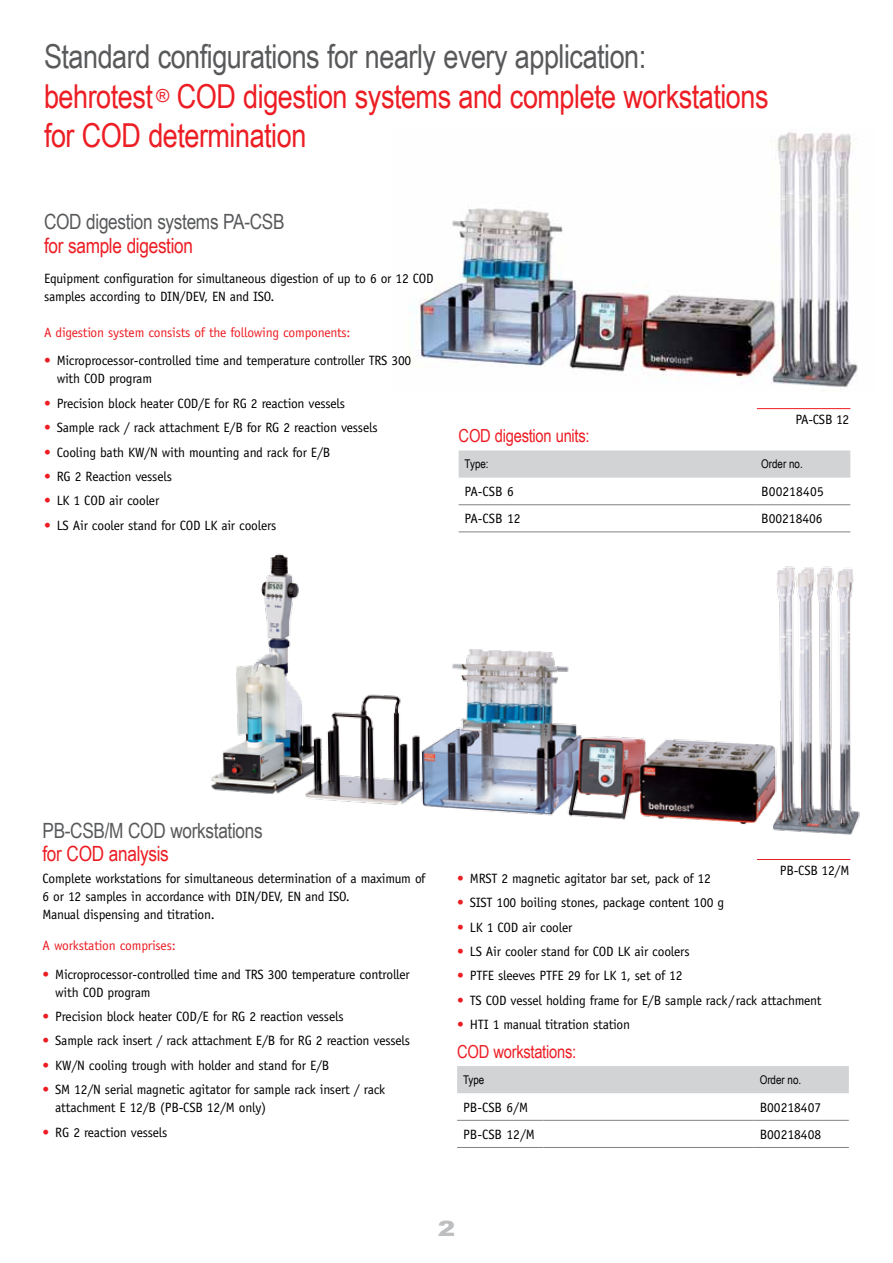
<style>
.page{position:relative;width:893px;height:1263px;background:#fff}
.page>*{position:absolute;margin:0;border:0;box-sizing:border-box;transform-origin:0 0}
.t1{font:33px/39.6px "Arial Narrow";letter-spacing:-.015em;color:#ed1d24}
.t2{font:21px "Arial Narrow";letter-spacing:-.015em;color:#58595b}
.t3{font:21px "Arial Narrow";letter-spacing:-.015em;color:#ed1d24}
.t4{font:900 21px "Arial";color:#bcbec0;scale:1.25 1}
.t5{font:18px "Arial Narrow";letter-spacing:-.015em;color:#ed1d24}
.t6{font:13.5px/18px "Officina Sans";letter-spacing:-.015em;color:#000}
.t7{font:13.5px "Officina Sans";letter-spacing:-.015em;color:#ed1d24}
.t8{font:13.5px "Officina Sans";letter-spacing:.01em;color:#000}
.t9{font:12px "Arial Narrow";color:#000}
.s1{color:#58595b}
.s2{color:#ed1d24}
</style>
<div class="page">
<img style="left:409px;top:132px;width:449px;height:259px">
<hr style="left:757px;top:408px;width:93px;height:1px;background:#ed1d24">
<svg style="left:459px;top:450px;width:391px;height:28px;background:#d2d4d5"></svg>
<hr style="left:459px;top:504px;width:86px;height:1px;background:#808285">
<hr style="left:545px;top:504px;width:210px;height:1px;background:#808285">
<hr style="left:755px;top:504px;width:95px;height:1px;background:#808285">
<img style="left:211px;top:531px;width:649px;height:329px">
<div style="left:457px;top:1066px;width:392px;height:27px;background:#d1d3d4"></div>
<hr style="left:457px;top:1120px;width:86px;height:1px;background:#808285">
<hr style="left:543px;top:1120px;width:211px;height:1px;background:#808285">
<hr style="left:754px;top:1120px;width:95px;height:1px;background:#808285">
<hr style="left:457px;top:1147px;width:86px;height:1px;background:#808285">
<hr style="left:543px;top:1147px;width:211px;height:1px;background:#808285">
<hr style="left:754px;top:1147px;width:95px;height:1px;background:#808285">
<hr style="left:757px;top:859px;width:93px;height:1px;background:#ed1d24">
<h1 class="t1" style="left:44px;top:35px;width:726px"><span class="s1">Standard configurations for nearly every application:<br></span>behrotest <sup>®</sup> COD digestion systems and complete workstations for COD determination</h1>
<h2 class="t2" style="left:44px;top:207px;width:242px">COD digestion systems PA-CSB</h2>
<h2 class="t3" style="left:44px;top:230px;width:151px">for sample digestion</h2>
<p class="t6" style="left:44px;top:269px;width:391px">Equipment configuration for simultaneous digestion of up to 6 or 12 COD samples according to DIN/DEV, EN and ISO.</p>
<p class="t7" style="left:44px;top:324px;width:308px">A digestion system consists of the following components:</p>
<p class="t6" style="left:57px;top:352px;width:356px;text-indent:-13px"><span class="s2">•</span> Microprocessor-controlled time and temperature controller TRS 300 with COD program</p>
<p class="t6" style="left:44px;top:394px;width:303px"><span class="s2">•</span> Precision block heater COD/E for RG 2 reaction vessels</p>
<p class="t6" style="left:44px;top:419px;width:335px"><span class="s2">•</span> Sample rack / rack attachment E/B for RG 2 reaction vessels</p>
<p class="t6" style="left:44px;top:443px;width:288px"><span class="s2">•</span> Cooling bath KW/N with mounting and rack for E/B</p>
<p class="t6" style="left:44px;top:467px;width:129px"><span class="s2">•</span> RG 2 Reaction vessels</p>
<p class="t6" style="left:44px;top:492px;width:117px"><span class="s2">•</span> LK 1 COD air cooler</p>
<p class="t6" style="left:44px;top:516px;width:234px"><span class="s2">•</span> LS Air cooler stand for COD LK air coolers</p>
<p class="t6" style="left:795px;top:410px;width:55px">PA-CSB 12</p>
<h3 class="t5" style="left:459px;top:422px;width:133px">COD digestion units:</h3>
<p class="t9" style="left:465px;top:455px;width:26px">Type:</p>
<p class="t9" style="left:761px;top:455px;width:43px">Order no.</p>
<p class="t6" style="left:465px;top:483px;width:51px">PA-CSB 6</p>
<p class="t8" style="left:761px;top:484px;width:64px">B00218405</p>
<p class="t6" style="left:465px;top:510px;width:57px">PA-CSB 12</p>
<p class="t6" style="left:761px;top:510px;width:63px">B00218406</p>
<h2 class="t2" style="left:43px;top:815px;width:222px">PB-CSB/M COD workstations</h2>
<h2 class="t3" style="left:43px;top:838px;width:128px">for COD analysis</h2>
<p class="t6" style="left:43px;top:870px;width:385px">Complete workstations for simultaneous determination of a maximum of<br>6 or 12 samples in accordance with DIN/DEV, EN and ISO.<br>Manual dispensing and titration.</p>
<p class="t7" style="left:43px;top:937px;width:135px">A workstation comprises:</p>
<p class="t6" style="left:55px;top:965px;width:356px;text-indent:-13px"><span class="s2">•</span> Microprocessor-controlled time and TRS 300 temperature controller with COD program</p>
<p class="t6" style="left:43px;top:1007px;width:303px"><span class="s2">•</span> Precision block heater COD/E for RG 2 reaction vessels</p>
<p class="t6" style="left:43px;top:1032px;width:369px"><span class="s2">•</span> Sample rack insert / rack attachment E/B for RG 2 reaction vessels</p>
<p class="t6" style="left:43px;top:1056px;width:288px"><span class="s2">•</span> KW/N cooling trough with holder and stand for E/B</p>
<p class="t6" style="left:55px;top:1080px;width:331px;text-indent:-13px"><span class="s2">•</span> SM 12/N serial magnetic agitator for sample rack insert / rack attachment E 12/B (PB-CSB 12/M only)</p>
<p class="t6" style="left:43px;top:1123px;width:126px"><span class="s2">•</span> RG 2 reaction vessels</p>
<p class="t6" style="left:780px;top:861px;width:71px">PB-CSB 12/M</p>
<p class="t6" style="left:457px;top:869px;width:255px"><span class="s2">•</span> MRST 2 magnetic agitator bar set, pack of 12</p>
<p class="t6" style="left:457px;top:894px;width:269px"><span class="s2">•</span> SIST 100 boiling stones, package content 100 g</p>
<p class="t6" style="left:457px;top:918px;width:117px"><span class="s2">•</span> LK 1 COD air cooler</p>
<p class="t6" style="left:457px;top:942px;width:234px"><span class="s2">•</span> LS Air cooler stand for COD LK air coolers</p>
<p class="t6" style="left:457px;top:967px;width:227px"><span class="s2">•</span> PTFE sleeves PTFE 29 for LK 1, set of 12</p>
<p class="t6" style="left:457px;top:991px;width:366px"><span class="s2">•</span> TS COD vessel holding frame for E/B sample rack/rack attachment</p>
<p class="t6" style="left:457px;top:1016px;width:175px"><span class="s2">•</span> HTI 1 manual titration station</p>
<h3 class="t5" style="left:457px;top:1038px;width:121px">COD workstations:</h3>
<p class="t9" style="left:463px;top:1071px;width:23px">Type</p>
<p class="t9" style="left:760px;top:1071px;width:43px">Order no.</p>
<p class="t6" style="left:463px;top:1098px;width:66px">PB-CSB 6/M</p>
<p class="t6" style="left:760px;top:1098px;width:63px">B00218407</p>
<p class="t6" style="left:463px;top:1125px;width:73px">PB-CSB 12/M</p>
<p class="t6" style="left:760px;top:1125px;width:63px">B00218408</p>
<h2 class="t4" style="left:438px;top:1213px;width:16px">2</h2>
</div>
